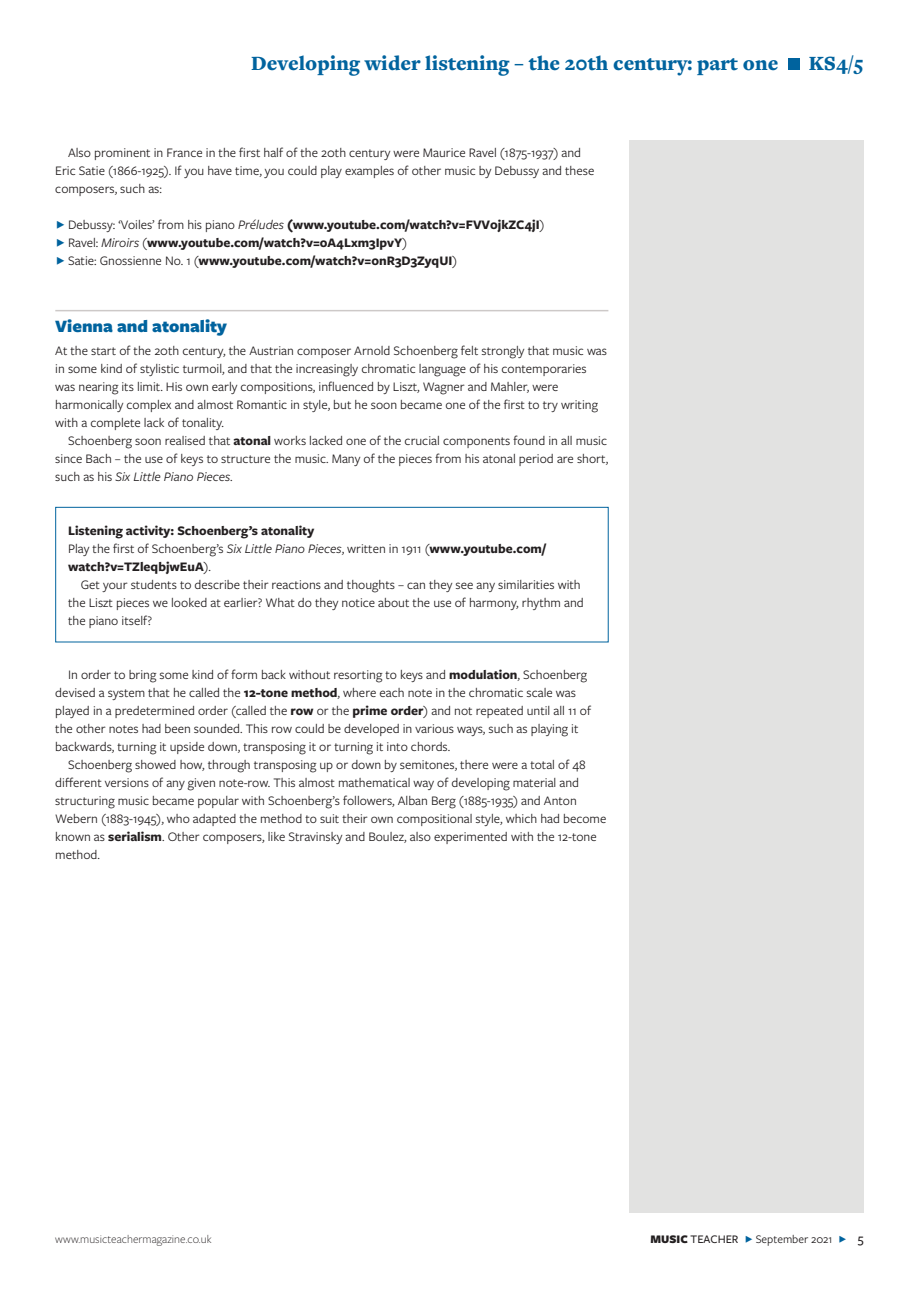
<style>
.page{position:relative;width:919px;height:1289px;background:#fff}
.page>*{position:absolute;margin:0;border:0;box-sizing:border-box;transform-origin:0 0}
.t1{font:900 21px "Freight Text Pro";color:#00639e}
.t2{font:900 18px "Freight Sans Pro";color:#00639e}
.t3{font:13.5px/18px "Freight Sans Pro";color:#231f20}
.t4{font:700 13.5px/18px "Freight Sans Pro";color:#231f20}
.t5{font:300 12px "Freight Sans Pro";color:#231f20}
.t6{font:12px "Freight Sans Pro";color:#231f20}
.s1{font-weight:400}
.s2{font-weight:400;font-style:italic}
.s3{font-weight:700}
.s4{font-style:italic}
.s5{font-weight:900}
.s6{font-weight:500}
.s7{color:#00639e}
.s8{font-weight:500;font-size:13.5px}
</style>
<div class="page">
<div style="left:787px;top:59px;width:12px;height:11px;background:#00639e"></div>
<hr style="left:55px;top:310px;width:553px;height:1px;background:#cdc9c8">
<div style="left:629px;top:140px;width:234px;height:1072px;background:#e2e2e1"></div>
<div style="left:55px;top:507px;width:553px;height:135px;border:1px solid #00639e"></div>
<h1 class="t1" style="left:251px;top:49px;width:528px">Developing wider listening – the 20th century: part one</h1>
<h1 class="t1" style="left:808px;top:49px;width:56px">KS4/5</h1>
<p class="t3" style="left:55px;top:143px;width:540px;text-indent:13px">Also prominent in France in the first half of the 20th century were Maurice Ravel (1875-1937) and<br>Eric Satie (1866-1925). If you have time, you could play examples of other music by Debussy and these composers, such as:</p>
<p class="t4" style="left:68px;top:215px;width:478px"><span class="s1">Debussy: ‘Voiles’ from his piano</span> <span class="s2">Préludes</span> (www.youtube.com/watch?v=FVV0jkZC4jI<span class="s1">)<br>Ravel:</span> <span class="s2">Miroirs</span> <span class="s1">(</span>www.youtube.com/watch?v=0A4Lxm3IpvY<span class="s1">)<br>Satie: Gnossienne No. 1 (</span>www.youtube.com/watch?v=0nR3D3ZyqUI<span class="s1">)</span></p>
<h2 class="t2" style="left:55px;top:314px;width:173px">Vienna and atonality</h2>
<p class="t3" style="left:55px;top:341px;width:553px">At the start of the 20th century, the Austrian composer Arnold Schoenberg felt strongly that music was in some kind of stylistic turmoil, and that the increasingly chromatic language of his contemporaries was nearing its limit. His own early compositions, influenced by Liszt, Wagner and Mahler, were harmonically complex and almost Romantic in style, but he soon became one of the first to try writing with a complete lack of tonality.</p>
<p class="t3" style="left:55px;top:431px;width:554px;text-align:justify;text-indent:13px">Schoenberg soon realised that <span class="s3">atonal</span> works lacked one of the crucial components found in all music since Bach – the use of keys to structure the music. Many of the pieces from his atonal period are short, such as his <span class="s4">Six Little Piano Pieces</span>.</p>
<p class="t4" style="left:68px;top:521px;width:479px">Listening activity: Schoenberg’s atonality<br><span class="s1">Play the first of Schoenberg’s</span> <span class="s2">Six Little Piano Pieces</span><span class="s1">, written in 1911 (</span>www.youtube.com/ watch?v=TZleqbjwEuA<span class="s1">).</span></p>
<p class="t3" style="left:68px;top:575px;width:517px;text-indent:13px">Get your students to describe their reactions and thoughts – can they see any similarities with the Liszt pieces we looked at earlier? What do they notice about the use of harmony, rhythm and the piano itself?</p>
<p class="t3" style="left:55px;top:665px;width:537px;text-indent:13px">In order to bring some kind of form back without resorting to keys and <span class="s3">modulation</span>, Schoenberg devised a system that he called the <span class="s3">12-tone method</span>, where each note in the chromatic scale was played in a predetermined order (called the <span class="s3">row</span> or the <span class="s3">prime order</span>) and not repeated until all 11 of the other notes had been sounded. This row could be developed in various ways, such as playing it backwards, turning it upside down, transposing it or turning it into chords.</p>
<p class="t3" style="left:55px;top:755px;width:552px;text-indent:13px">Schoenberg showed how, through transposing up or down by semitones, there were a total of 48 different versions of any given note-row. This almost mathematical way of developing material and structuring music became popular with Schoenberg’s followers, Alban Berg (1885-1935) and Anton Webern (1883-1945), who adapted the method to suit their own compositional style, which had become known as <span class="s3">serialism</span>. Other composers, like Stravinsky and Boulez, also experimented with the 12-tone method.</p>
<p class="t5" style="left:55px;top:1230px;width:158px">www.musicteachermagazine.co.uk</p>
<p class="t6" style="left:650px;top:1230px;width:214px"><span class="s5">MUSIC</span> <span class="s6">TEACHER</span> <span class="s7">F</span> September 2021 <span class="s7">F</span> <span class="s8">5</span></p>
</div>
